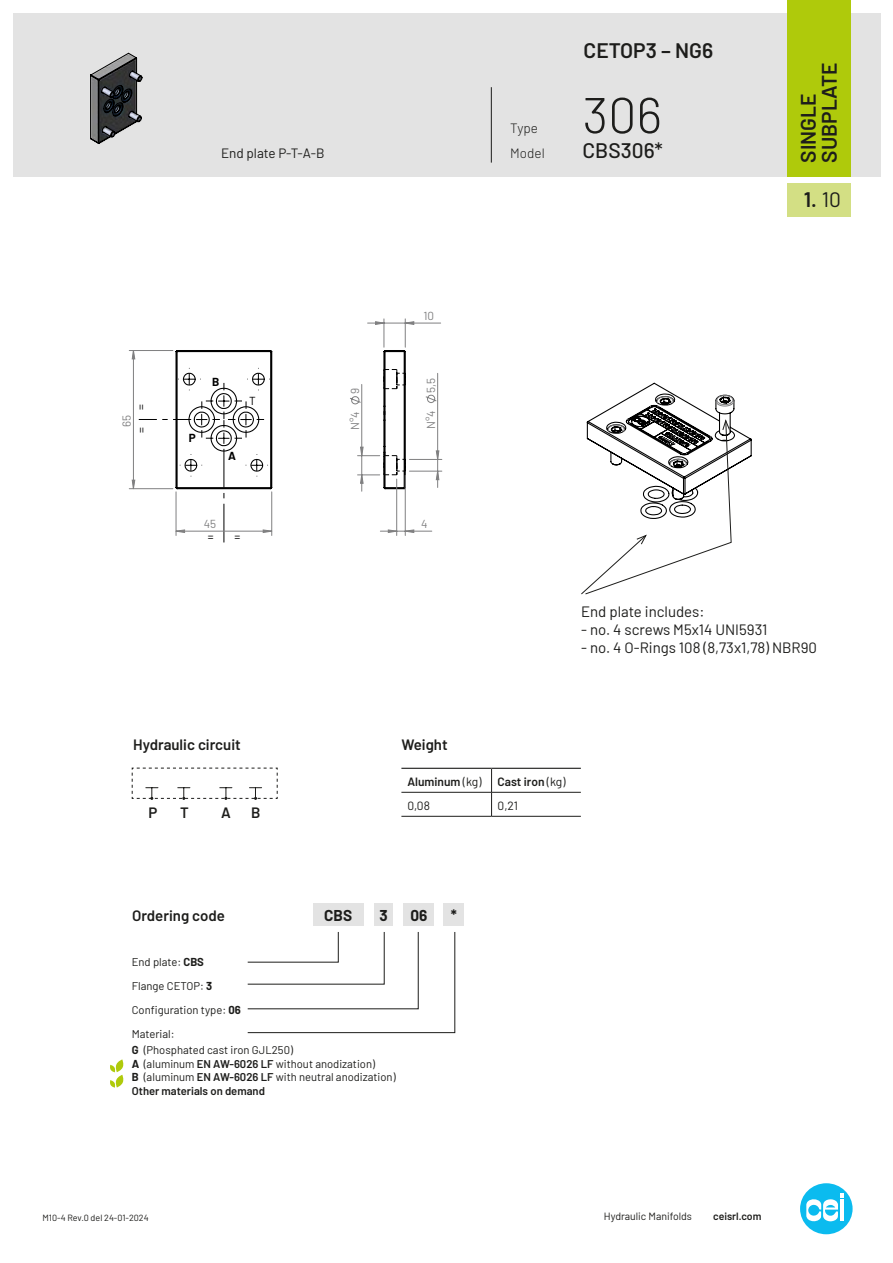
<style>
.page{position:relative;width:893px;height:1263px;background:#fff}
.page>*{position:absolute;margin:0;border:0;box-sizing:border-box;transform-origin:0 0}
.t1{font:300 50.25px "Barlow";color:#1d1d1b}
.t2{font:600 21px/21px "Barlow";color:#1d1d1b}
.t3{font:500 21px "Barlow";color:#1d1d1b}
.t4{font:700 15.3px "Barlow";color:#1d1d1b}
.t5{font:15px "Barlow";color:#1d1d1b}
.t6{font:600 15px "Barlow";color:#1d1d1b}
.t7{font:13.5px "Barlow";color:#1d1d1b}
.t8{font:300 13.5px "Barlow";color:#1d1d1b}
.t9{font:600 12px "Barlow";color:#1d1d1b}
.t10{font:12px "Barlow";color:#1d1d1b}
.t11{font:11.7px "Barlow";color:#808081}
.t12{font:11.7px "Barlow";color:#000}
.t13{font:700 11.7px "Barlow";color:#000}
.t14{font:11.25px "Barlow";color:#1d1d1b}
.t15{font:600 11.25px "Barlow";color:#1d1d1b}
.t16{font:10.5px "Barlow";color:#1d1d1b}
.t17{font:600 10.5px "Barlow";color:#1d1d1b}
.t18{font:9px "Barlow";color:#1d1d1b}
.s1{font-weight:400}
.s2{font-weight:700}
.s3{font-weight:600}
</style>
<div class="page">
<div style="left:800px;top:1183px;width:53px;height:51px;background:#0bbbef;border-radius:50%"></div>
<svg style="left:806px;top:1193px;width:37px;height:29px"></svg>
<div style="left:13px;top:13px;width:867px;height:163px;background:#e3e3e3"></div>
<div style="left:787px;top:0;width:63px;height:176px;background:#afca0b"></div>
<hr style="left:491px;top:87px;width:1px;height:76px;background:#1d1d1b">
<div style="left:787px;top:183px;width:63px;height:33px;background:#d3df84"></div>
<svg style="left:110px;top:1059px;width:14px;height:29px"></svg>
<div style="left:313px;top:904px;width:50px;height:22px;background:#e3e3e3"></div>
<div style="left:375px;top:904px;width:18px;height:22px;background:#e3e3e3"></div>
<div style="left:404px;top:904px;width:30px;height:22px;background:#e3e3e3"></div>
<div style="left:443px;top:904px;width:21px;height:22px;background:#e3e3e3"></div>
<svg style="left:247px;top:932px;width:208px;height:101px"></svg>
<svg style="left:491px;top:769px;width:1px;height:47px"></svg>
<hr style="left:401px;top:792px;width:91px;height:1px;background:#1d1d1b">
<hr style="left:492px;top:792px;width:89px;height:1px;background:#1d1d1b">
<hr style="left:401px;top:816px;width:91px;height:1px;background:#1d1d1b">
<hr style="left:492px;top:816px;width:89px;height:1px;background:#1d1d1b">
<hr style="left:401px;top:768px;width:91px;height:1px;background:#1d1d1b">
<hr style="left:492px;top:768px;width:89px;height:1px;background:#1d1d1b">
<hr style="left:405px;top:323px;width:36px;height:1px;background:#808081">
<hr style="left:409px;top:471px;width:33px;height:1px;background:#808081">
<hr style="left:409px;top:459px;width:33px;height:1px;background:#808081">
<hr style="left:129px;top:488px;width:44px;height:1px;background:#808081">
<hr style="left:129px;top:350px;width:44px;height:1px;background:#808081">
<svg style="left:132px;top:319px;width:307px;height:223px"></svg>
<svg style="left:131px;top:767px;width:147px;height:33px"></svg>
<svg style="left:581px;top:383px;width:171px;height:212px"></svg>
<svg style="left:90px;top:53px;width:52px;height:91px"></svg>
<p class="t7" style="left:221px;top:144px;width:105px">End plate P-T-A-B</p>
<p class="t8" style="left:510px;top:118px;width:29px">Type</p>
<p class="t8" style="left:510px;top:143px;width:36px">Model</p>
<h2 class="t2" style="left:584px;top:38px;width:131px">CETOP3 – NG6</h2>
<p class="t1" style="left:583px;top:79px;width:81px">306</p>
<p class="t3" style="left:583px;top:135px;width:82px">CBS306*</p>
<h2 class="t2" style="left:796px;top:163px;width:102px;rotate:-90deg">SINGLE<br>SUBPLATE</h2>
<p class="t2" style="left:804px;top:187px;width:39px">1. <span class="s1">10</span></p>
<p class="t11" style="left:118px;top:427px;width:14px;rotate:-90deg">65</p>
<p class="t12" style="left:132px;top:410px;width:7px;rotate:-90deg">=</p>
<p class="t12" style="left:133px;top:433px;width:7px;rotate:-90deg">=</p>
<p class="t13" style="left:189px;top:429px;width:8px">P</p>
<p class="t13" style="left:212px;top:373px;width:9px">B</p>
<p class="t12" style="left:249px;top:392px;width:8px">T</p>
<p class="t13" style="left:228px;top:447px;width:9px">A</p>
<p class="t11" style="left:204px;top:516px;width:14px">45</p>
<p class="t12" style="left:208px;top:528px;width:7px">=</p>
<p class="t12" style="left:234px;top:528px;width:7px">=</p>
<p class="t11" style="left:347px;top:394px;width:8px;rotate:-90deg">9</p>
<p class="t11" style="left:347px;top:430px;width:20px;rotate:-90deg">N°4</p>
<p class="t11" style="left:423px;top:308px;width:12px">10</p>
<p class="t11" style="left:422px;top:393px;width:17px;rotate:-90deg">5,5</p>
<p class="t11" style="left:422px;top:429px;width:20px;rotate:-90deg">N°4</p>
<p class="t11" style="left:421px;top:516px;width:8px">4</p>
<p class="t5" style="left:581px;top:601px;width:125px">End plate includes:</p>
<p class="t5" style="left:581px;top:619px;width:188px">- no. 4 screws M5x14 UNI5931</p>
<p class="t5" style="left:581px;top:637px;width:237px">- no. 4 O-Rings 108 (8,73x1,78) NBR90</p>
<p class="t6" style="left:133px;top:733px;width:109px">Hydraulic circuit</p>
<p class="t6" style="left:401px;top:733px;width:48px">Weight</p>
<p class="t6" style="left:149px;top:802px;width:10px">P</p>
<p class="t6" style="left:180px;top:802px;width:10px">T</p>
<p class="t6" style="left:221px;top:802px;width:11px">A</p>
<p class="t6" style="left:251px;top:802px;width:11px">B</p>
<p class="t9" style="left:407px;top:773px;width:76px">Aluminum <span class="s1">(kg)</span></p>
<p class="t9" style="left:498px;top:773px;width:69px">Cast iron <span class="s1">(kg)</span></p>
<p class="t10" style="left:407px;top:797px;width:24px">0,08</p>
<p class="t10" style="left:498px;top:797px;width:22px">0,21</p>
<p class="t4" style="left:324px;top:904px;width:29px">CBS</p>
<p class="t4" style="left:380px;top:904px;width:10px">3</p>
<p class="t4" style="left:410px;top:904px;width:18px">06</p>
<p class="t4" style="left:451px;top:904px;width:8px">*</p>
<p class="t6" style="left:132px;top:905px;width:94px">Ordering code</p>
<p class="t14" style="left:132px;top:954px;width:74px">End plate: <span class="s2">CBS</span></p>
<p class="t14" style="left:132px;top:978px;width:82px">Flange CETOP: <span class="s2">3</span></p>
<p class="t14" style="left:132px;top:1002px;width:111px">Configuration type: <span class="s2">06</span></p>
<p class="t14" style="left:132px;top:1026px;width:44px">Material:</p>
<p class="t14" style="left:132px;top:1042px;width:163px"><span class="s2">G</span> (Phosphated cast iron GJL250)</p>
<p class="t14" style="left:132px;top:1056px;width:245px"><span class="s2">A</span> (aluminum <span class="s3">EN AW-6026 LF</span> without anodization)</p>
<p class="t14" style="left:132px;top:1069px;width:265px"><span class="s2">B</span> (aluminum <span class="s3">EN AW-6026 LF</span> with neutral anodization)</p>
<p class="t15" style="left:132px;top:1082px;width:135px">Other materials on demand</p>
<p class="t18" style="left:43px;top:1211px;width:108px">M10-4 Rev.0 del 24-01-2024</p>
<p class="t16" style="left:604px;top:1209px;width:90px">Hydraulic Manifolds</p>
<p class="t17" style="left:713px;top:1209px;width:50px">ceisrl.com</p>
</div>
